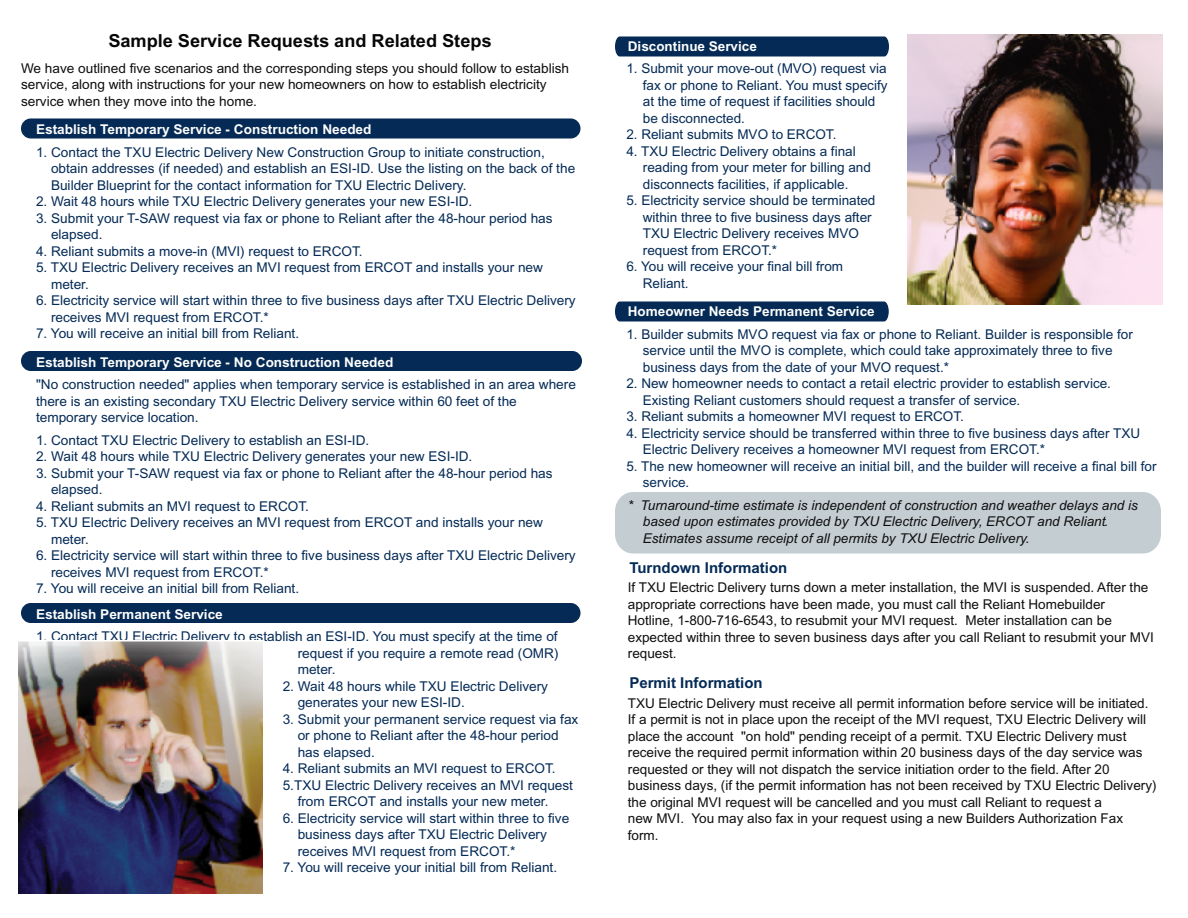
<style>
.page{position:relative;width:1188px;height:918px;background:#fff}
.page>*{position:absolute;margin:0;border:0;box-sizing:border-box;transform-origin:0 0}
.t1{font:700 18px "Arial";color:#070606}
.t2{font:700 15px "Arial";color:#042a55}
.t3{font:13.5px/16.5px "Arial";color:#042a55}
.t4{font:13.5px/16.5px "Arial";color:#0e0e0e}
.t5{font:italic 13.5px/16.5px "Arial";color:#0e0e0e}
.t6{font:700 13.5px "Arial";color:#fefefd}
.s1{color:#fbfbfb}
</style>
<div class="page">
<div style="left:615px;top:492px;width:546px;height:61px;background:#c4cdd2;border-radius:19px"></div>
<div style="left:21px;top:603px;width:559px;height:20px;background:#042a55;border-radius:10px"></div>
<div style="left:21px;top:351px;width:561px;height:20px;background:#042a55;border-radius:10px"></div>
<div style="left:21px;top:118px;width:559px;height:21px;background:#042a55;border-radius:10px"></div>
<div style="left:615px;top:302px;width:274px;height:20px;background:#042a55"></div>
<svg style="left:615px;top:36px;width:274px;height:21px;background:#11355e"></svg>
<img style="left:908px;top:34px;width:254px;height:270px">
<img style="left:18px;top:641px;width:244px;height:253px">
<h1 class="t1" style="left:108px;top:30px;width:385px">Sample Service Requests and Related Steps</h1>
<p class="t4" style="left:21px;top:60px;width:550px">We have outlined five scenarios and the corresponding steps you should follow to establish service, along with instructions for your new homeowners on how to establish electricity service when they move into the home.</p>
<p class="t6" style="left:36px;top:122px;width:337px"><span class="s1">E</span>stablish Temporary Service - Construction Needed</p>
<p class="t3" style="left:51px;top:144px;width:526px;text-indent:-15px">1. Contact the TXU Electric Delivery New Construction Group to initiate construction, obtain addresses (if needed) and establish an ESI-ID. Use the listing on the back of the<br>Builder Blueprint for the contact information for TXU Electric Delivery.</p>
<p class="t3" style="left:36px;top:193px;width:438px">2. Wait 48 hours while TXU Electric Delivery generates your new ESI-ID.</p>
<p class="t3" style="left:51px;top:210px;width:503px;text-indent:-15px">3. Submit your T-SAW request via fax or phone to Reliant after the 48-hour period has elapsed.</p>
<p class="t3" style="left:36px;top:243px;width:328px">4. Reliant submits a move-in (MVI) request to ERCOT.</p>
<p class="t3" style="left:51px;top:259px;width:493px;text-indent:-15px">5. TXU Electric Delivery receives an MVI request from ERCOT and installs your new meter.</p>
<p class="t3" style="left:51px;top:292px;width:526px;text-indent:-15px">6. Electricity service will start within three to five business days after TXU Electric Delivery receives MVI request from ERCOT.*</p>
<p class="t3" style="left:36px;top:325px;width:265px">7. You will receive an initial bill from Reliant.</p>
<p class="t6" style="left:36px;top:354px;width:359px">Establish Temporary Service - No Construction Needed</p>
<p class="t3" style="left:36px;top:376px;width:541px">"No construction needed" applies when temporary service is established in an area where there is an existing secondary TXU Electric Delivery service within 60 feet of the temporary service location.</p>
<p class="t3" style="left:36px;top:432px;width:335px">1. Contact TXU Electric Delivery to establish an ESI-ID.</p>
<p class="t3" style="left:36px;top:448px;width:438px">2. Wait 48 hours while TXU Electric Delivery generates your new ESI-ID.</p>
<p class="t3" style="left:51px;top:465px;width:503px;text-indent:-15px">3. Submit your T-SAW request via fax or phone to Reliant after the 48-hour period has elapsed.</p>
<p class="t3" style="left:36px;top:498px;width:275px">4. Reliant submits an MVI request to ERCOT.</p>
<p class="t3" style="left:51px;top:514px;width:493px;text-indent:-15px">5. TXU Electric Delivery receives an MVI request from ERCOT and installs your new meter.</p>
<p class="t3" style="left:51px;top:547px;width:526px;text-indent:-15px">6. Electricity service will start within three to five business days after TXU Electric Delivery receives MVI request from ERCOT.*</p>
<p class="t3" style="left:36px;top:580px;width:265px">7. You will receive an initial bill from Reliant.</p>
<p class="t6" style="left:36px;top:606px;width:188px">Establish Permanent Service</p>
<p class="t3" style="left:298px;top:628px;width:262px;text-align:justify;text-indent:-262px">1. Contact TXU Electric Delivery to establish an ESI-ID. You must specify at the time of request if you require a remote read (OMR) meter.</p>
<p class="t3" style="left:298px;top:678px;width:252px;text-indent:-15px">2. Wait 48 hours while TXU Electric Delivery generates your new ESI-ID.</p>
<p class="t3" style="left:298px;top:711px;width:282px;text-indent:-15px">3. Submit your permanent service request via fax or phone to Reliant after the 48-hour period has elapsed.</p>
<p class="t3" style="left:283px;top:760px;width:275px">4. Reliant submits an MVI request to ERCOT.</p>
<p class="t3" style="left:283px;top:777px;width:292px">5.TXU Electric Delivery receives an MVI request</p>
<p class="t3" style="left:298px;top:793px;width:252px">from ERCOT and installs your new meter.</p>
<p class="t3" style="left:298px;top:810px;width:273px;text-indent:-15px">6. Electricity service will start within three to five business days after TXU Electric Delivery receives MVI request from ERCOT.*</p>
<p class="t3" style="left:283px;top:859px;width:276px">7. You will receive your initial bill from Reliant.</p>
<p class="t6" style="left:628px;top:38px;width:131px">Discontinue Service</p>
<p class="t3" style="left:643px;top:60px;width:246px;text-indent:-16px">1. Submit your move-out (MVO) request via fax or phone to Reliant. You must specify at the time of request if facilities should be disconnected.</p>
<p class="t3" style="left:626px;top:126px;width:212px">2. Reliant submits MVO to ERCOT.</p>
<p class="t3" style="left:643px;top:143px;width:230px;text-indent:-16px">4. TXU Electric Delivery obtains a final reading from your meter for billing and disconnects facilities, if applicable.</p>
<p class="t3" style="left:643px;top:192px;width:234px;text-indent:-16px">5. Electricity service should be terminated within three to five business days after TXU Electric Delivery receives MVO request from ERCOT.*</p>
<p class="t3" style="left:643px;top:258px;width:202px;text-indent:-16px">6. You will receive your final bill from<br>Reliant.</p>
<p class="t6" style="left:628px;top:303px;width:248px">Homeowner Needs Permanent Service</p>
<p class="t3" style="left:643px;top:326px;width:491px;text-indent:-16px">1. Builder submits MVO request via fax or phone to Reliant. Builder is responsible for service until the MVO is complete, which could take approximately three to five business days from the date of your MVO request.*</p>
<p class="t3" style="left:643px;top:375px;width:470px;text-indent:-16px">2. New homeowner needs to contact a retail electric provider to establish service.<br>Existing Reliant customers should request a transfer of service.</p>
<p class="t3" style="left:626px;top:408px;width:339px">3. Reliant submits a homeowner MVI request to ERCOT.</p>
<p class="t3" style="left:643px;top:425px;width:499px;text-indent:-16px">4. Electricity service should be transferred within three to five business days after TXU<br>Electric Delivery receives a homeowner MVI request from ERCOT.*</p>
<p class="t3" style="left:643px;top:458px;width:515px;text-indent:-16px">5. The new homeowner will receive an initial bill, and the builder will receive a final bill for service.</p>
<p class="t5" style="left:643px;top:497px;width:496px;text-indent:-15px">* Turnaround-time estimate is independent of construction and weather delays and is based upon estimates provided by TXU Electric Delivery, ERCOT and Reliant.<br>Estimates assume receipt of all permits by TXU Electric Delivery.</p>
<p class="t2" style="left:629px;top:559px;width:160px">Turndown Information</p>
<p class="t4" style="left:628px;top:579px;width:527px">If TXU Electric Delivery turns down a meter installation, the MVI is suspended. After the appropriate corrections have been made, you must call the Reliant Homebuilder Hotline, 1-800-716-6543, to resubmit your MVI request. Meter installation can be expected within three to seven business days after you call Reliant to resubmit your MVI request.</p>
<p class="t2" style="left:629px;top:674px;width:135px">Permit Information</p>
<p class="t4" style="left:628px;top:695px;width:530px">TXU Electric Delivery must receive all permit information before service will be initiated.<br>If a permit is not in place upon the receipt of the MVI request, TXU Electric Delivery will place the account "on hold" pending receipt of a permit. TXU Electric Delivery must receive the required permit information within 20 business days of the day service was requested or they will not dispatch the service initiation order to the field. After 20 business days, (if the permit information has not been received by TXU Electric Delivery) the original MVI request will be cancelled and you must call Reliant to request a<br>new MVI. You may also fax in your request using a new Builders Authorization Fax form.</p>
</div>
